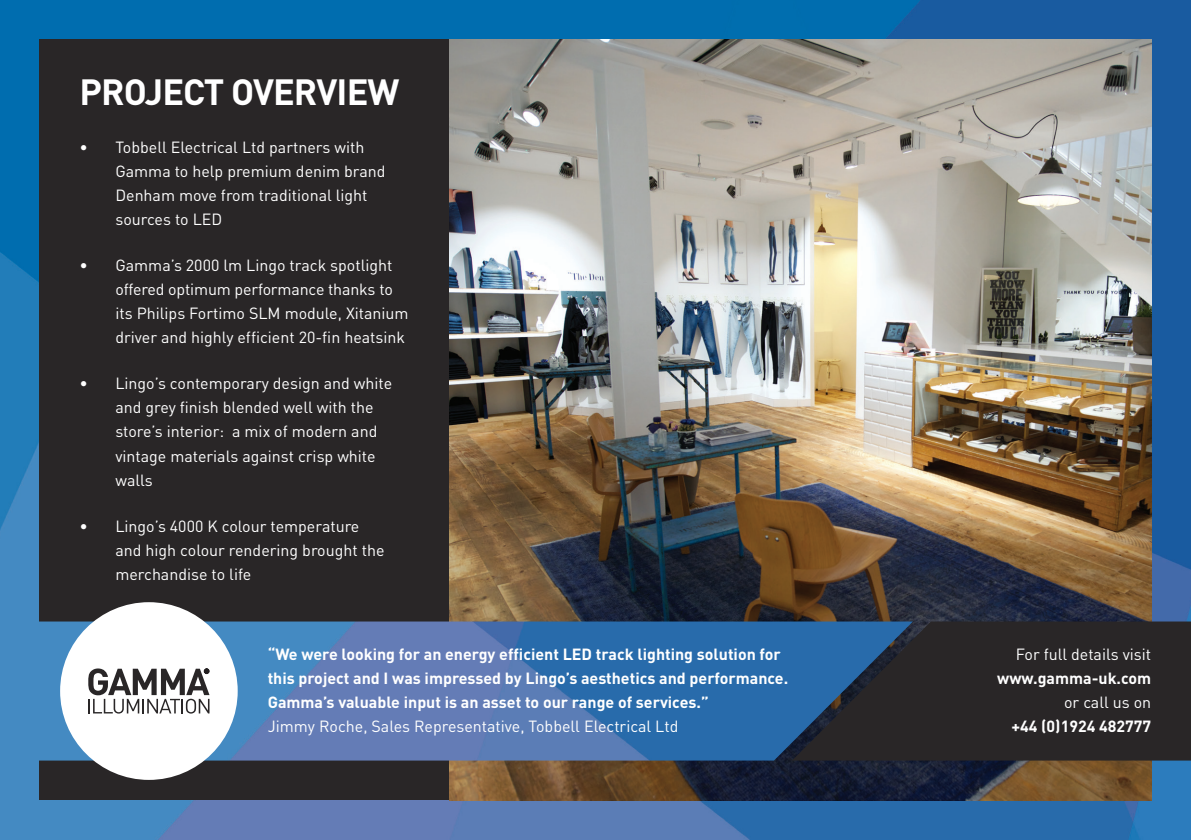
<style>
.page{position:relative;width:1191px;height:840px;background:#fff}
.page>*{position:absolute;margin:0;border:0;box-sizing:border-box;transform-origin:0 0}
.t1{font:700 36px "DIN";letter-spacing:-.025em;color:#fff}
.t2{font:16px/24px "DIN";color:#fff}
.t3{font:700 16px/24px "DIN";color:#fff}
</style>
<div class="page">
<img style="left:0;top:0;width:1191px;height:839px">
<div style="left:40px;top:40px;width:410px;height:759px;background:#292627"></div>
<img style="left:450px;top:40px;width:701px;height:759px">
<div style="left:913px;top:621px;width:278px;height:139px;background:#292627"></div>
<img style="left:0;top:621px;width:913px;height:139px">
<div style="left:60px;top:602px;width:178px;height:177px;background:#fff;border-radius:50%"></div>
<svg style="left:88px;top:668px;width:121px;height:45px"></svg>
<p class="t1" style="left:79px;top:68px;width:322px">PROJECT OVERVIEW</p>
<p class="t2" style="left:115px;top:135px;width:272px;text-indent:-36px">• Tobbell Electrical Ltd partners with<br>Gamma to help premium denim brand<br>Denham move from traditional light sources to LED</p>
<p class="t2" style="left:115px;top:253px;width:295px;text-indent:-36px">• Gamma’s 2000 lm Lingo track spotlight offered optimum performance thanks to its Philips Fortimo SLM module, Xitanium driver and highly efficient 20-fin heatsink</p>
<p class="t2" style="left:115px;top:371px;width:278px;text-indent:-36px">• Lingo’s contemporary design and white and grey finish blended well with the store’s interior: a mix of modern and vintage materials against crisp white walls</p>
<p class="t2" style="left:115px;top:513px;width:270px;text-indent:-36px">• Lingo’s 4000 K colour temperature and high colour rendering brought the merchandise to life</p>
<p class="t3" style="left:268px;top:641px;width:522px">“We were looking for an energy efficient LED track lighting solution for this project and I was impressed by Lingo’s aesthetics and performance.<br>Gamma’s valuable input is an asset to our range of services.”</p>
<p class="t2" style="left:268px;top:713px;width:412px">Jimmy Roche, Sales Representative, Tobbell Electrical Ltd</p>
<p class="t2" style="left:1015px;top:641px;width:137px">For full details visit</p>
<p class="t3" style="left:997px;top:665px;width:155px">www.gamma-uk.com</p>
<p class="t2" style="left:1064px;top:689px;width:89px">or call us on</p>
<p class="t3" style="left:1011px;top:713px;width:141px">+44 (0)1924 482777</p>
</div>
